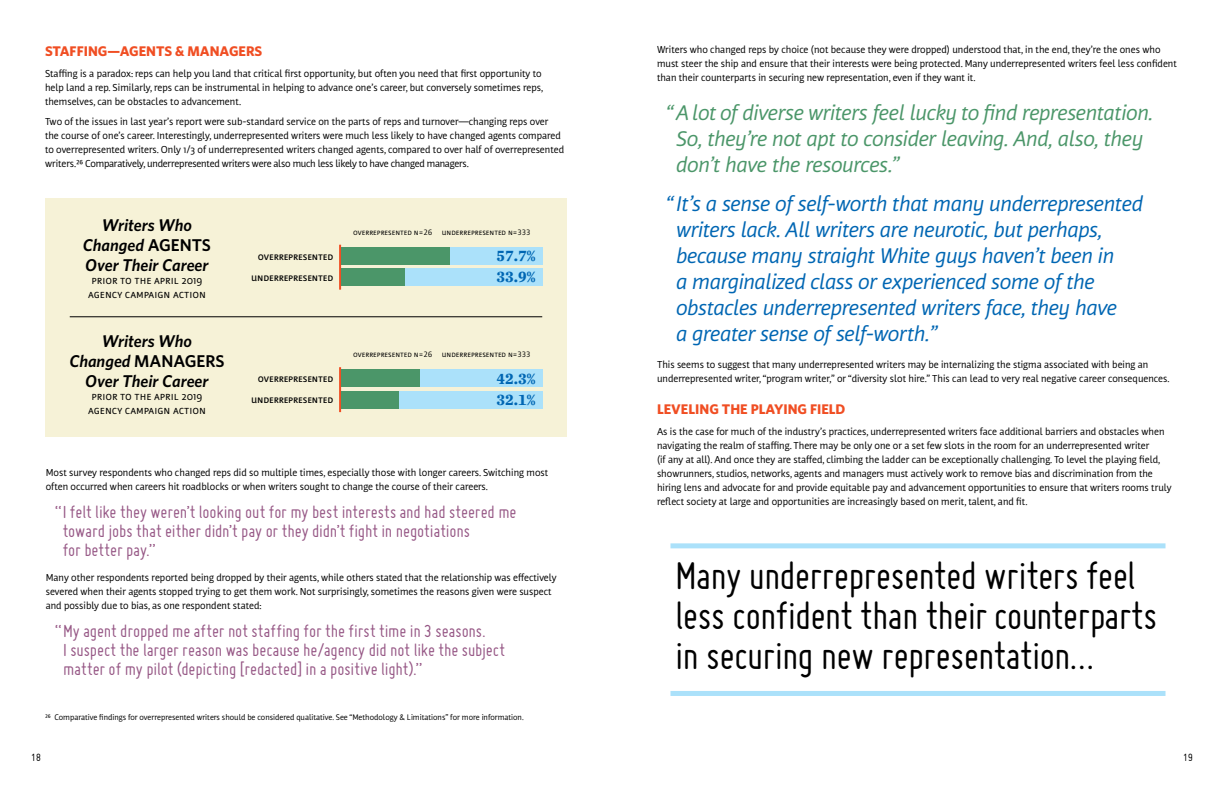
<style>
.page{position:relative;width:1224px;height:792px;background:#fff}
.page>*{position:absolute;margin:0;border:0;box-sizing:border-box;transform-origin:0 0}
.t1{font:42px/40px "Miso";letter-spacing:-.015em;color:#000}
.t2{font:italic 21px/26px "Nuvo Pro";letter-spacing:-.02em;color:#0066b3}
.t3{font:italic 21px/26px "Nuvo Pro";letter-spacing:-.02em;color:#4b9669}
.t4{font:19px/19px "Miso";letter-spacing:-.005em;color:#965785}
.t5{font:italic 600 17.1px/20px "Whitney";color:#000;text-align:center}
.t6{font:700 16px/21.4px "Chronicle Text G2";color:#0066b3}
.t7{font:700 14px "Whitney";color:#f04e23}
.t8{font:11.5px "Miso";color:#000}
.t9{font:11px "Nuvo Pro";color:#000}
.t10{font:10px/14px "Nuvo Pro";color:#000}
.t11{font:500 10px "Nuvo Pro";color:#000}
.t12{font:8px "Nuvo Pro";color:#000}
.t13{font:7.8px "Nuvo Pro";color:#000}
.s1{font-style:normal}
</style>
<div class="page">
<div style="left:45px;top:198px;width:522px;height:239px;background:#f6f2d7"></div>
<div style="left:356px;top:369px;width:186px;height:18px;background:#abe1fa"></div>
<div style="left:341px;top:391px;width:201px;height:18px;background:#abe1fa"></div>
<hr style="left:339px;top:367px;width:2px;height:45px;background:#f04e23">
<div style="left:341px;top:391px;width:58px;height:18px;background:#4b9669"></div>
<div style="left:341px;top:369px;width:79px;height:18px;background:#4b9669"></div>
<hr style="left:70px;top:316px;width:472px;height:1px;background:#000">
<div style="left:356px;top:247px;width:186px;height:18px;background:#abe1fa"></div>
<div style="left:341px;top:268px;width:201px;height:18px;background:#abe1fa"></div>
<hr style="left:339px;top:245px;width:2px;height:45px;background:#f04e23">
<div style="left:341px;top:268px;width:64px;height:18px;background:#4b9669"></div>
<div style="left:341px;top:247px;width:109px;height:18px;background:#4b9669"></div>
<div style="left:670px;top:543px;width:496px;height:5px;background:#abe1fa"></div>
<div style="left:670px;top:691px;width:496px;height:5px;background:#abe1fa"></div>
<h3 class="t7" style="left:45px;top:43px;width:219px">STAFFING—AGENTS &amp; MANAGERS</h3>
<p class="t10" style="left:45px;top:66px;width:500px">Staffing is a paradox: reps can help you land that critical first opportunity, but often you need that first opportunity to help land a rep. Similarly, reps can be instrumental in helping to advance one’s career, but conversely sometimes reps, themselves, can be obstacles to advancement.</p>
<p class="t10" style="left:45px;top:114px;width:521px">Two of the issues in last year’s report were sub-standard service on the parts of reps and turnover—changing reps over the course of one’s career. Interestingly, underrepresented writers were much less likely to have changed agents compared to overrepresented writers. Only 1/3 of underrepresented writers changed agents, compared to over half of overrepresented writers.26 Comparatively, underrepresented writers were also much less likely to have changed managers.</p>
<h3 class="t5" style="left:83px;top:214px;width:130px">Writers Who<br>Changed <span class="s1">AGENTS<br></span>Over Their Career</h3>
<p class="t9" style="left:92px;top:272px;width:6px">PRIOR</p>
<p class="t9" style="left:120px;top:272px;width:40px">TO THE APRIL</p>
<p class="t9" style="left:181px;top:272px;width:23px">2019</p>
<p class="t9" style="left:88px;top:286px;width:49px">AGENCY CAMPAI</p>
<p class="t9" style="left:157px;top:286px;width:50px">GN ACTIO N</p>
<h3 class="t5" style="left:69px;top:331px;width:157px">Writers Who<br>Changed <span class="s1">MANAGERS<br></span>Over Their Career</h3>
<p class="t9" style="left:92px;top:389px;width:6px">PRIOR</p>
<p class="t9" style="left:120px;top:389px;width:40px">TO THE APRIL</p>
<p class="t9" style="left:181px;top:389px;width:23px">2019</p>
<p class="t9" style="left:88px;top:403px;width:49px">AGENCY CAMPAI</p>
<p class="t9" style="left:157px;top:403px;width:50px">GN ACTIO N</p>
<p class="t11" style="left:258px;top:249px;width:18px">OVERREPRESENTED</p>
<p class="t11" style="left:251px;top:271px;width:7px">UNDERREPRESENTED</p>
<p class="t13" style="left:353px;top:227px;width:14px">OVERREPRESE</p>
<p class="t13" style="left:396px;top:227px;width:10px">NTED</p>
<p class="t13" style="left:414px;top:227px;width:118px">N=26 un derrepresented n =333</p>
<h3 class="t6" style="left:497px;top:244px;width:40px">57.7%<br>33.9%</h3>
<p class="t11" style="left:258px;top:372px;width:18px">OVERREPRESENTED</p>
<p class="t11" style="left:251px;top:393px;width:7px">UNDERREPRESENTED</p>
<p class="t13" style="left:353px;top:349px;width:14px">OVERREPRESE</p>
<p class="t13" style="left:396px;top:349px;width:10px">NTED</p>
<p class="t13" style="left:414px;top:349px;width:118px">N=26 un derrepresented n =333</p>
<h3 class="t6" style="left:497px;top:367px;width:40px">42.3%<br>32.1%</h3>
<p class="t10" style="left:46px;top:465px;width:504px">Most survey respondents who changed reps did so multiple times, especially those with longer careers. Switching most often occurred when careers hit roadblocks or when writers sought to change the course of their careers.</p>
<h3 class="t4" style="left:63px;top:502px;width:455px;text-indent:-8px">“I felt like they weren’t looking out for my best interests and had steered me toward jobs that either didn’t pay or they didn’t fight in negotiations<br>for better pay.”</h3>
<p class="t10" style="left:46px;top:570px;width:512px">Many other respondents reported being dropped by their agents, while others stated that the relationship was effectively severed when their agents stopped trying to get them work. Not surprisingly, sometimes the reasons given were suspect and possibly due to bias, as one respondent stated:</p>
<h3 class="t4" style="left:63px;top:621px;width:444px;text-indent:-8px">“My agent dropped me after not staffing for the first time in 3 seasons.<br>I suspect the larger reason was because he/agency did not like the subject matter of my pilot (depicting [redacted] in a positive light).”</h3>
<p class="t12" style="left:45px;top:712px;width:480px">26 Comparative findings for overrepresented writers should be considered qualitative. See “Methodology &amp; Limitations” for more information.</p>
<p class="t10" style="left:657px;top:42px;width:521px">Writers who changed reps by choice (not because they were dropped) understood that, in the end, they’re the ones who must steer the ship and ensure that their interests were being protected. Many underrepresented writers feel less confident than their counterparts in securing new representation, even if they want it.</p>
<h2 class="t3" style="left:676px;top:99px;width:478px;text-indent:-10px">“ A lot of diverse writers feel lucky to find representation.<br>So, they’re not apt to consider leaving. And, also, they don’t have the resources.”</h2>
<p class="t2" style="left:676px;top:190px;width:468px;text-indent:-10px">“ It’s a sense of self-worth that many underrepresented writers lack. All writers are neurotic, but perhaps, because many straight White guys haven’t been in<br>a marginalized class or experienced some of the obstacles underrepresented writers face, they have<br>a greater sense of self-worth.”</p>
<p class="t10" style="left:657px;top:358px;width:514px">This seems to suggest that many underrepresented writers may be internalizing the stigma associated with being an underrepresented writer, “program writer,” or “diversity slot hire.” This can lead to very real negative career consequences.</p>
<h3 class="t7" style="left:657px;top:401px;width:190px">LEVELING THE PLAYING FIELD</h3>
<p class="t10" style="left:657px;top:424px;width:516px">As is the case for much of the industry’s practices, underrepresented writers face additional barriers and obstacles when navigating the realm of staffing. There may be only one or a set few slots in the room for an underrepresented writer<br>(if any at all). And once they are staffed, climbing the ladder can be exceptionally challenging. To level the playing field, showrunners, studios, networks, agents and managers must actively work to remove bias and discrimination from the hiring lens and advocate for and provide equitable pay and advancement opportunities to ensure that writers rooms truly reflect society at large and opportunities are increasingly based on merit, talent, and fit.</p>
<h1 class="t1" style="left:675px;top:555px;width:483px">Many underrepresented writers feel less confident than their counterparts in securing new representation…</h1>
<p class="t8" style="left:31px;top:750px;width:11px">18</p>
<p class="t8" style="left:1183px;top:750px;width:11px">19</p>
</div>
